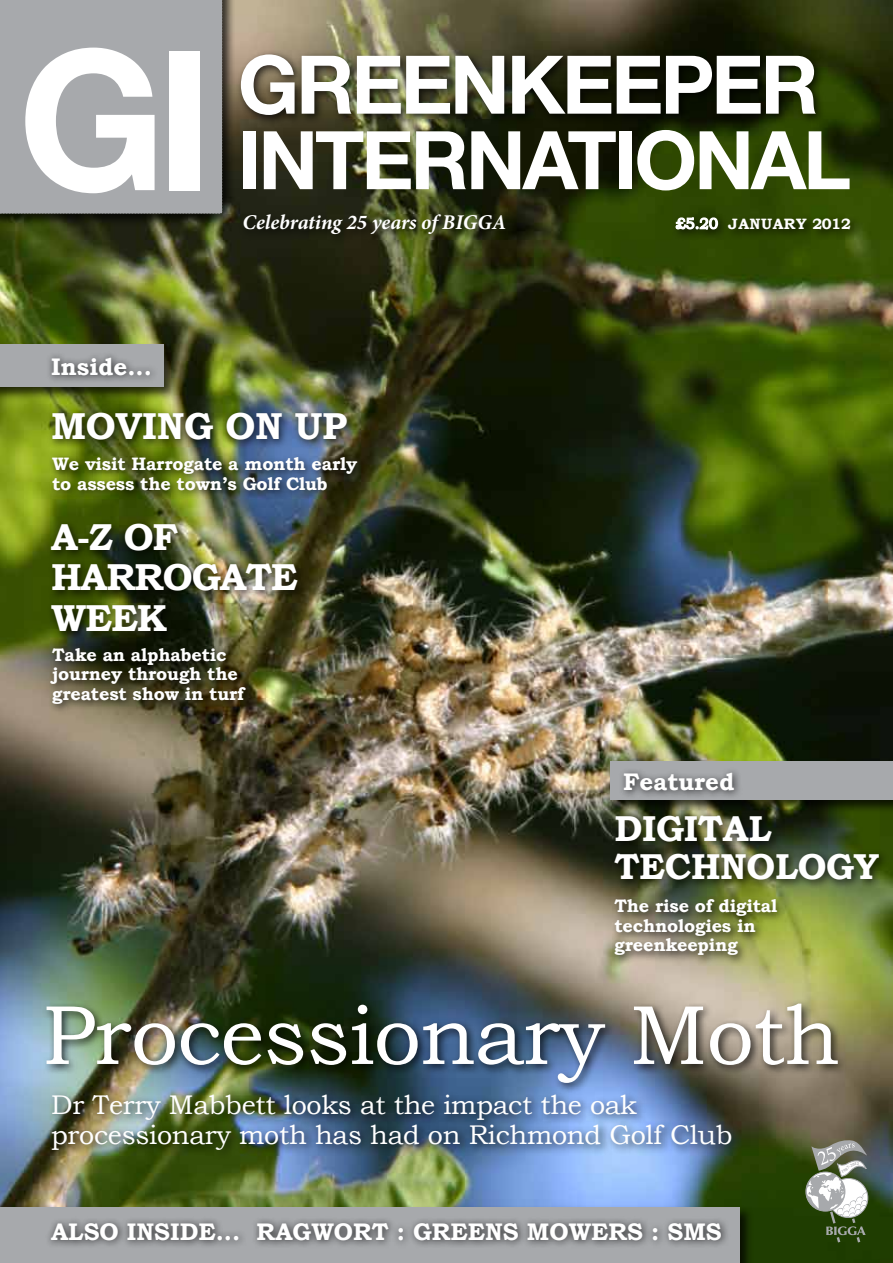
<style>
.page{position:relative;width:893px;height:1263px;background:#fff}
.page>*{position:absolute;margin:0;border:0;box-sizing:border-box;transform-origin:0 0}
.t1{font:700 195px "Helvetica Neue";color:#fff}
.t2{font:84.3px "Bookman Old Style";letter-spacing:-.01em;color:#fff}
.t3{font:700 81px "Helvetica Neue";letter-spacing:-.04em;color:#fff}
.t4{font:700 37.5px/40.5px "Bookman Old Style";letter-spacing:-.01em;color:#fff}
.t5{font:700 36px/37.5px "Bookman Old Style";letter-spacing:-.01em;color:#fff}
.t6{font:27px/30px "Bookman Old Style";letter-spacing:-.01em;color:#fff}
.t7{font:700 24px "Bookman Old Style";color:#fff}
.t8{font:italic 700 21px "Minion Pro";color:#fff}
.t9{font:700 18px/19.5px "Bookman Old Style";letter-spacing:-.01em;color:#fff}
.t10{font:700 15px "Bookman Old Style";letter-spacing:.03em;color:#fff}
</style>
<div class="page">
<img style="left:0;top:0;width:893px;height:1263px">
<div style="left:0;top:342px;width:178px;height:60px;background:#000;opacity:.75"></div>
<div style="left:0;top:344px;width:164px;height:43px;background:#a7a9ac"></div>
<div style="left:46px;top:351px;width:113px;height:33px;background:#000;opacity:.75"></div>
<div style="left:42px;top:999px;width:807px;height:95px;background:#000;opacity:.75"></div>
<div style="left:609px;top:759px;width:284px;height:55px;background:#000;opacity:.75"></div>
<div style="left:611px;top:761px;width:282px;height:39px;background:#a7a9ac"></div>
<div style="left:618px;top:767px;width:125px;height:33px;background:#000;opacity:.75"></div>
<div style="left:610px;top:811px;width:280px;height:79px;background:#000;opacity:.75"></div>
<div style="left:239px;top:210px;width:622px;height:35px;background:#000;opacity:.75"></div>
<svg style="left:674px;top:216px;width:45px;height:15px"></svg>
<div style="left:236px;top:49px;width:590px;height:78px;background:#000;opacity:.75"></div>
<div style="left:0;top:0;width:235px;height:227px;background:#000;opacity:.75"></div>
<div style="left:0;top:0;width:222px;height:213px;background:#a7a9ac"></div>
<div style="left:610px;top:895px;width:178px;height:71px;background:#000;opacity:.75"></div>
<div style="left:48px;top:1090px;width:694px;height:71px;background:#000;opacity:.75"></div>
<div style="left:0;top:1206px;width:754px;height:57px;background:#000;opacity:.75"></div>
<div style="left:0;top:1208px;width:740px;height:55px;background:#a7a9ac"></div>
<div style="left:45px;top:1217px;width:203px;height:32px;background:#000;opacity:.75"></div>
<div style="left:251px;top:1217px;width:479px;height:32px;background:#000;opacity:.75"></div>
<div style="left:805px;top:1172px;width:40px;height:39px;border:1px solid #a7a9ac;border-radius:50%"></div>
<div style="left:47px;top:407px;width:310px;height:43px;background:#000;opacity:.75"></div>
<div style="left:48px;top:453px;width:319px;height:48px;background:#000;opacity:.75"></div>
<div style="left:47px;top:519px;width:261px;height:123px;background:#000;opacity:.75"></div>
<div style="left:46px;top:643px;width:210px;height:72px;background:#000;opacity:.75"></div>
<svg style="left:806px;top:1140px;width:62px;height:105px"></svg>
<p class="t1" style="left:18px;top:0;width:197px">GI</p>
<p class="t3" style="left:238px;top:35px;width:583px">GREENKEEPER</p>
<p class="t3" style="left:238px;top:110px;width:615px">INTERNATIONAL</p>
<p class="t8" style="left:242px;top:208px;width:265px">Celebrating 25 years of BIGGA</p>
<p class="t10" style="left:728px;top:215px;width:124px">JANUARY 2012</p>
<p class="t7" style="left:51px;top:352px;width:102px">Inside...</p>
<p class="t4" style="left:51px;top:406px;width:116px">Moving</p>
<p class="t4" style="left:225px;top:406px;width:123px">on up</p>
<p class="t9" style="left:52px;top:454px;width:307px">We visit Harrogate a month early to assess the town’s Golf Club</p>
<p class="t4" style="left:51px;top:516px;width:117px">A-Z of<br>Harrogate<br>Week</p>
<p class="t9" style="left:52px;top:645px;width:193px">Take an alphabetic journey through the greatest show in turf</p>
<p class="t7" style="left:623px;top:768px;width:113px">Featured</p>
<p class="t5" style="left:614px;top:809px;width:266px">DIGITAL<br>TECHNOLOGY</p>
<p class="t9" style="left:614px;top:896px;width:164px">The rise of digital technologies in greenkeeping</p>
<p class="t2" style="left:43px;top:987px;width:799px">Processionary Moth</p>
<p class="t6" style="left:51px;top:1090px;width:683px">Dr Terry Mabbett looks at the impact the oak processionary moth has had on Richmond Golf Club</p>
<p class="t7" style="left:51px;top:1217px;width:135px">Also Inside</p>
<p class="t7" style="left:216px;top:1217px;width:506px">... RAGWORT : GREENS MOWERS : SMS</p>
</div>
